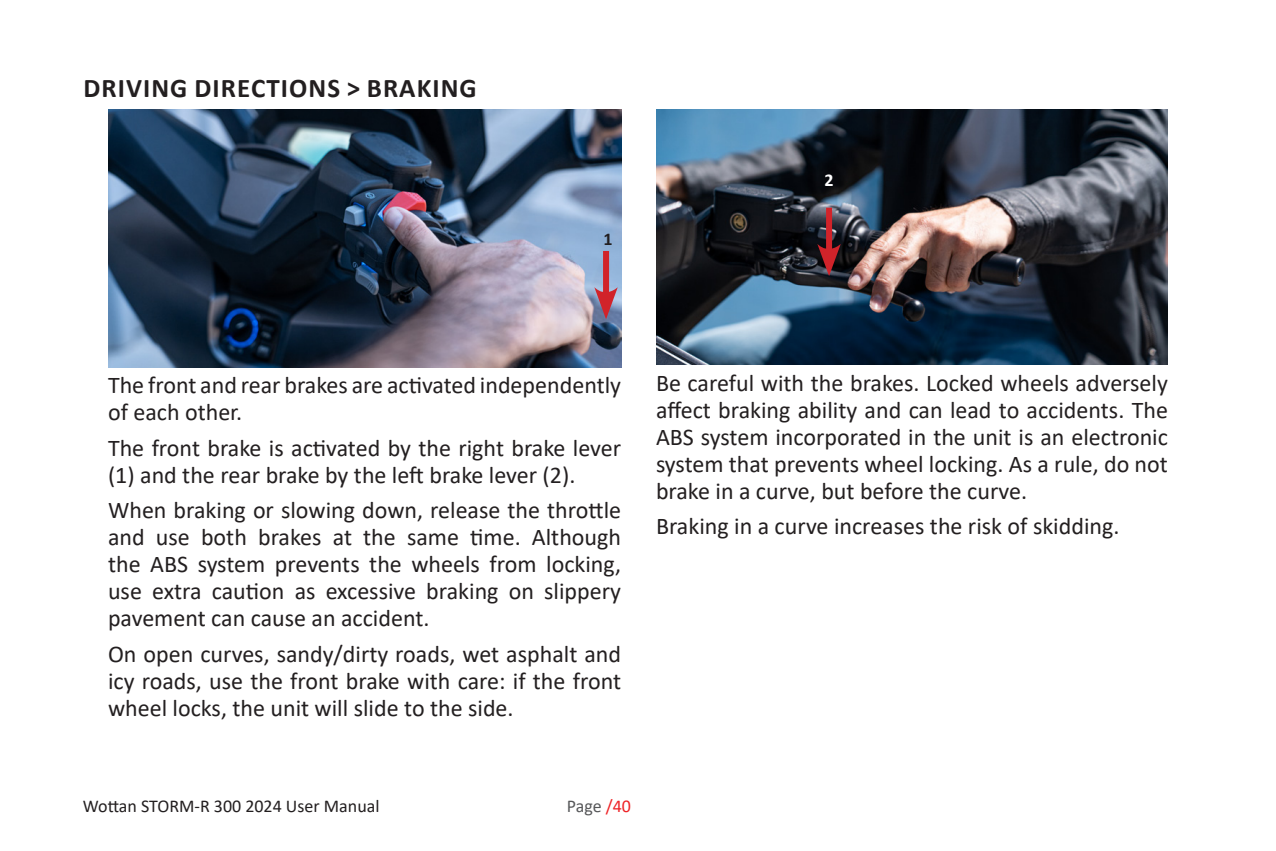
<style>
.page{position:relative;width:1276px;height:851px;background:#fff}
.page>*{position:absolute;margin:0;border:0;box-sizing:border-box;transform-origin:0 0}
.t1{font:700 27px "Calibri";letter-spacing:.04em;color:#231f20}
.t2{font:24px/27px "Calibri";color:#231f20;text-align:justify}
.t3{font:18px "Calibri";color:#231f20}
.t4{font:18px "Calibri";letter-spacing:-.005em;color:#57585a}
.Estilo_de_párrafo_1{font:700 18px "Calibri";color:#231f20}
.Estilo_de_párrafo_1-2{font:700 18px "Calibri";color:#fff}
.s1{color:#ee2327}
</style>
<div class="page">
<img style="left:656px;top:110px;width:512px;height:254px">
<img style="left:108px;top:110px;width:513px;height:257px">
<div style="left:603px;top:251px;width:6px;height:47px;background:#d1232a"></div>
<svg style="left:594px;top:287px;width:24px;height:32px"></svg>
<div style="left:826px;top:208px;width:6px;height:47px;background:#d1232a"></div>
<svg style="left:817px;top:244px;width:24px;height:32px"></svg>
<p class="t1" style="left:83px;top:69px;width:395px">DRIVING DIRECTIONS &gt; BRAKING</p>
<p class="Estilo_de_párrafo_1" style="left:603px;top:226px;width:11px">1</p>
<p class="Estilo_de_párrafo_1-2" style="left:824px;top:167px;width:11px">2</p>
<p class="t2" style="left:108px;top:371px;width:514px">The front and rear brakes are activated independently of each other.</p>
<p class="t2" style="left:108px;top:433px;width:514px">The front brake is activated by the right brake lever (1) and the rear brake by the left brake lever (2).</p>
<p class="t2" style="left:108px;top:496px;width:514px">When braking or slowing down, release the throttle and use both brakes at the same time. Although the ABS system prevents the wheels from locking, use extra caution as excessive braking on slippery pavement can cause an accident.</p>
<p class="t2" style="left:108px;top:639px;width:514px">On open curves, sandy/dirty roads, wet asphalt and icy roads, use the front brake with care: if the front wheel locks, the unit will slide to the side.</p>
<p class="t2" style="left:656px;top:369px;width:513px">Be careful with the brakes. Locked wheels adversely affect braking ability and can lead to accidents. The ABS system incorporated in the unit is an electronic system that prevents wheel locking. As a rule, do not brake in a curve, but before the curve.</p>
<p class="t2" style="left:656px;top:512px;width:465px">Braking in a curve increases the risk of skidding.</p>
<p class="t3" style="left:83px;top:793px;width:298px">Wottan STORM-R 300 2024 User Manual</p>
<p class="t4" style="left:567px;top:793px;width:66px">Page <span class="s1">/40</span></p>
</div>
